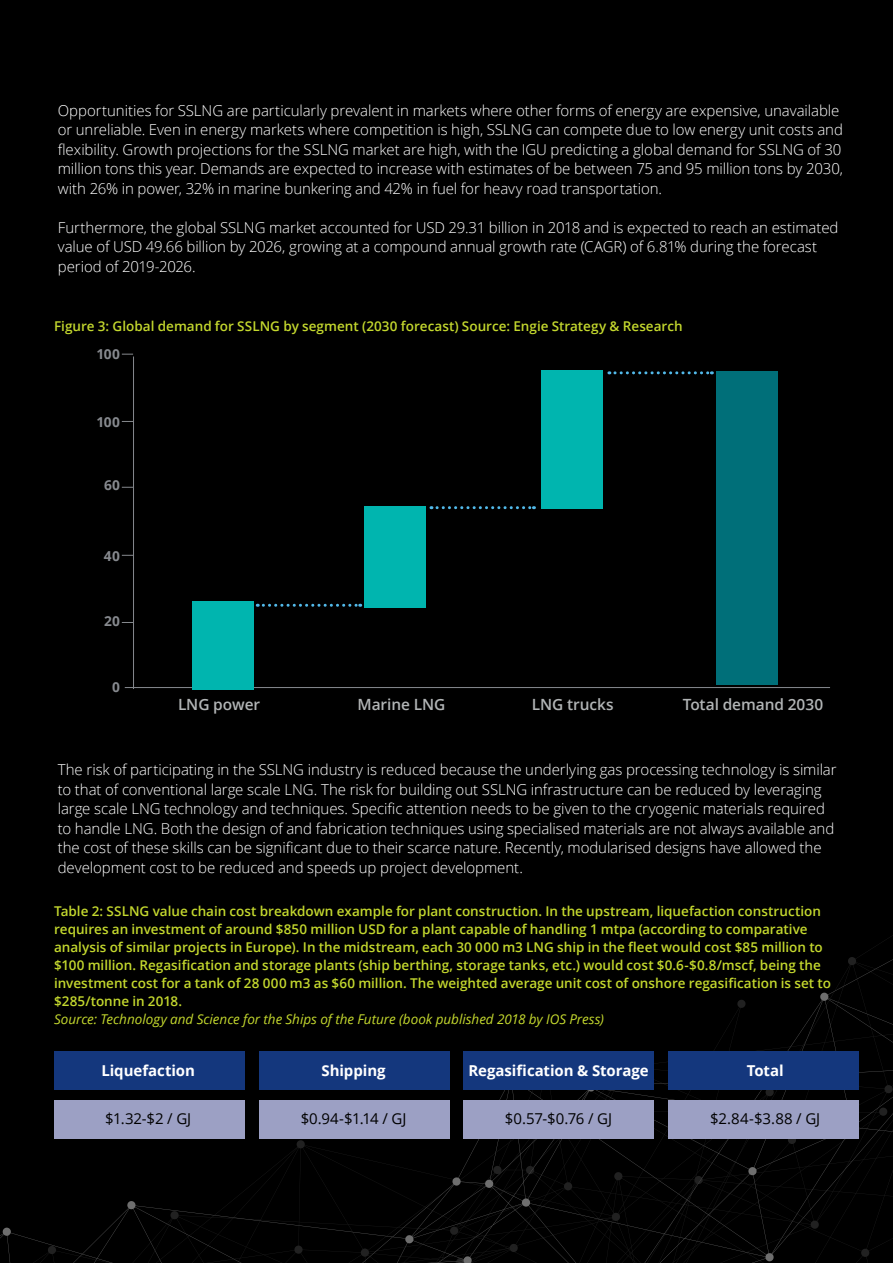
<style>
.page{position:relative;width:893px;height:1263px;background:#000}
.page>*{position:absolute;margin:0;border:0;box-sizing:border-box;transform-origin:0 0}
.t1{font:600 15.45px "Open Sans";letter-spacing:-.005em;color:#b2b5b6}
.t2{font:300 15px/19.5px "Open Sans";letter-spacing:-.005em;color:#fff}
.t3{font:15px "Open Sans";color:#000}
.t4{font:700 15px "Open Sans";letter-spacing:-.005em;color:#fff}
.t5{font:700 13.8px "Open Sans";letter-spacing:.025em;color:#878a8f}
.t6{font:600 13.5px/18px "Open Sans";color:#c4d82e}
.t7{font:italic 13.5px "Open Sans";color:#c4d82e}
</style>
<div class="page">
<svg style="left:0;top:954px;width:893px;height:309px"></svg>
<hr style="left:133px;top:356px;width:1px;height:333px;background:#878a8f">
<hr style="left:125px;top:687px;width:705px;height:1px;background:#878a8f">
<div style="left:192px;top:601px;width:61px;height:89px;background:#00b5af"></div>
<div style="left:365px;top:506px;width:61px;height:101px;background:#00b5af"></div>
<div style="left:542px;top:370px;width:61px;height:139px;background:#00b5af"></div>
<div style="left:716px;top:371px;width:61px;height:314px;background:#006f79"></div>
<svg style="left:257px;top:604px;width:104px;height:3px"></svg>
<svg style="left:431px;top:506px;width:103px;height:3px"></svg>
<svg style="left:609px;top:371px;width:103px;height:3px"></svg>
<div style="left:54px;top:1052px;width:190px;height:38px;background:#14377d"></div>
<div style="left:54px;top:1100px;width:190px;height:38px;background:#9ca0c4"></div>
<div style="left:464px;top:1052px;width:190px;height:38px;background:#14377d"></div>
<div style="left:464px;top:1100px;width:190px;height:38px;background:#9ca0c4"></div>
<div style="left:259px;top:1052px;width:190px;height:38px;background:#14377d"></div>
<div style="left:259px;top:1100px;width:190px;height:38px;background:#9ca0c4"></div>
<div style="left:669px;top:1052px;width:190px;height:38px;background:#14377d"></div>
<div style="left:669px;top:1100px;width:190px;height:38px;background:#9ca0c4"></div>
<p class="t2" style="left:58px;top:100px;width:787px">Opportunities for SSLNG are particularly prevalent in markets where other forms of energy are expensive, unavailable or unreliable. Even in energy markets where competition is high, SSLNG can compete due to low energy unit costs and flexibility. Growth projections for the SSLNG market are high, with the IGU predicting a global demand for SSLNG of 30 million tons this year. Demands are expected to increase with estimates of be between 75 and 95 million tons by 2030, with 26% in power, 32% in marine bunkering and 42% in fuel for heavy road transportation.</p>
<p class="t2" style="left:58px;top:217px;width:782px">Furthermore, the global SSLNG market accounted for USD 29.31 billion in 2018 and is expected to reach an estimated value of USD 49.66 billion by 2026, growing at a compound annual growth rate (CAGR) of 6.81% during the forecast period of 2019-2026.</p>
<p class="t6" style="left:54px;top:316px;width:630px">Figure 3: Global demand for SSLNG by segment (2030 forecast) Source: Engie Strategy &amp; Research</p>
<p class="t5" style="left:96px;top:344px;width:25px">100</p>
<p class="t5" style="left:96px;top:412px;width:25px">100</p>
<p class="t5" style="left:104px;top:475px;width:18px">60</p>
<p class="t5" style="left:104px;top:546px;width:18px">40</p>
<p class="t5" style="left:104px;top:611px;width:17px">20</p>
<p class="t5" style="left:112px;top:677px;width:9px">0</p>
<p class="t1" style="left:178px;top:693px;width:84px">LNG power</p>
<p class="t1" style="left:358px;top:693px;width:89px">Marine LNG</p>
<p class="t1" style="left:532px;top:693px;width:83px">LNG trucks</p>
<p class="t1" style="left:683px;top:693px;width:142px">Total demand 2030</p>
<p class="t2" style="left:58px;top:760px;width:780px">The risk of participating in the SSLNG industry is reduced because the underlying gas processing technology is similar to that of conventional large scale LNG. The risk for building out SSLNG infrastructure can be reduced by leveraging large scale LNG technology and techniques. Specific attention needs to be given to the cryogenic materials required to handle LNG. Both the design of and fabrication techniques using specialised materials are not always available and the cost of these skills can be significant due to their scarce nature. Recently, modularised designs have allowed the development cost to be reduced and speeds up project development.</p>
<p class="t6" style="left:54px;top:902px;width:778px">Table 2: SSLNG value chain cost breakdown example for plant construction. In the upstream, liquefaction construction requires an investment of around $850 million USD for a plant capable of handling 1 mtpa (according to comparative analysis of similar projects in Europe). In the midstream, each 30 000 m3 LNG ship in the fleet would cost $85 million to $100 million. Regasification and storage plants (ship berthing, storage tanks, etc.) would cost $0.6-$0.8/mscf, being the investment cost for a tank of 28 000 m3 as $60 million. The weighted average unit cost of onshore regasification is set to $285/tonne in 2018.</p>
<p class="t7" style="left:54px;top:1010px;width:552px">Source: Technology and Science for the Ships of the Future (book published 2018 by IOS Press)</p>
<p class="t4" style="left:101px;top:1060px;width:95px">Liquefaction</p>
<p class="t3" style="left:105px;top:1108px;width:88px">$1.32-$2 / GJ</p>
<p class="t4" style="left:322px;top:1060px;width:66px">Shipping</p>
<p class="t3" style="left:301px;top:1108px;width:107px">$0.94-$1.14 / GJ</p>
<p class="t4" style="left:468px;top:1060px;width:182px">Regasification &amp; Storage</p>
<p class="t3" style="left:505px;top:1108px;width:109px">$0.57-$0.76 / GJ</p>
<p class="t4" style="left:747px;top:1060px;width:38px">Total</p>
<p class="t3" style="left:710px;top:1108px;width:112px">$2.84-$3.88 / GJ</p>
</div>
